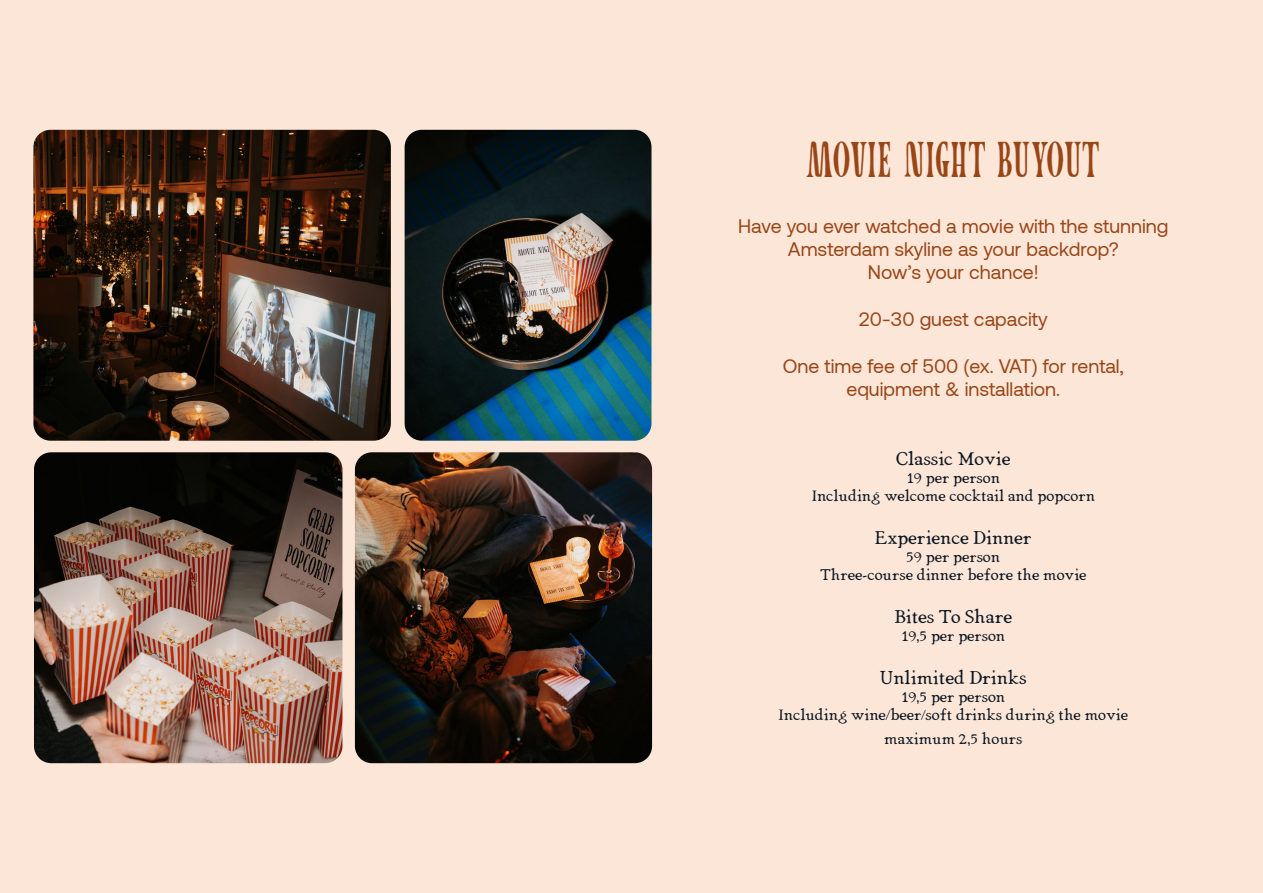
<style>
.page{position:relative;width:1263px;height:893px;background:#fbe6d8}
.page>*{position:absolute;margin:0;border:0;box-sizing:border-box;transform-origin:0 0}
.t1{font:45px "Tay Yamas";letter-spacing:-.04em;color:#994617}
.t2{font:19.5px/23.4px "Aeonik";color:#994617;text-align:center}
.t3{font:18px "Grand Baron";color:#0c1621}
.t4{font:15px "Grand Baron";color:#0c1621}
</style>
<div class="page">
<img style="left:33px;top:130px;width:358px;height:311px">
<img style="left:34px;top:452px;width:308px;height:311px">
<img style="left:405px;top:130px;width:246px;height:311px">
<img style="left:355px;top:452px;width:297px;height:311px">
<p class="t1" style="left:807px;top:141px;width:292px">MOVIE NIGHT BUYOUT</p>
<p class="t2" style="left:738px;top:214px;width:432px">Have you ever watched a movie with the stunning<br>Amsterdam skyline as your backdrop?</p>
<p class="t2" style="left:868px;top:261px;width:172px">Now’s your chance!</p>
<p class="t2" style="left:859px;top:308px;width:190px">20-30 guest capacity</p>
<p class="t2" style="left:783px;top:354px;width:342px">One time fee of 500 (ex. VAT) for rental,</p>
<p class="t2" style="left:846px;top:378px;width:215px">equipment &amp; installation.</p>
<p class="t3" style="left:896px;top:444px;width:116px">Classic Movie</p>
<p class="t4" style="left:907px;top:465px;width:95px">19 per person</p>
<p class="t4" style="left:812px;top:483px;width:285px">Including welcome cocktail and popcorn</p>
<p class="t3" style="left:875px;top:523px;width:158px">Experience Dinner</p>
<p class="t4" style="left:907px;top:545px;width:95px">59 per person</p>
<p class="t4" style="left:820px;top:563px;width:268px">Three-course dinner before the movie</p>
<p class="t3" style="left:894px;top:602px;width:119px">Bites To Share</p>
<p class="t4" style="left:901px;top:624px;width:105px">19,5 per person</p>
<p class="t3" style="left:880px;top:664px;width:148px">Unlimited Drinks</p>
<p class="t4" style="left:901px;top:685px;width:105px">19,5 per person</p>
<p class="t4" style="left:778px;top:703px;width:351px">Including wine/beer/soft drinks during the movie</p>
<p class="t4" style="left:884px;top:726px;width:140px">maximum 2,5 hours</p>
</div>
